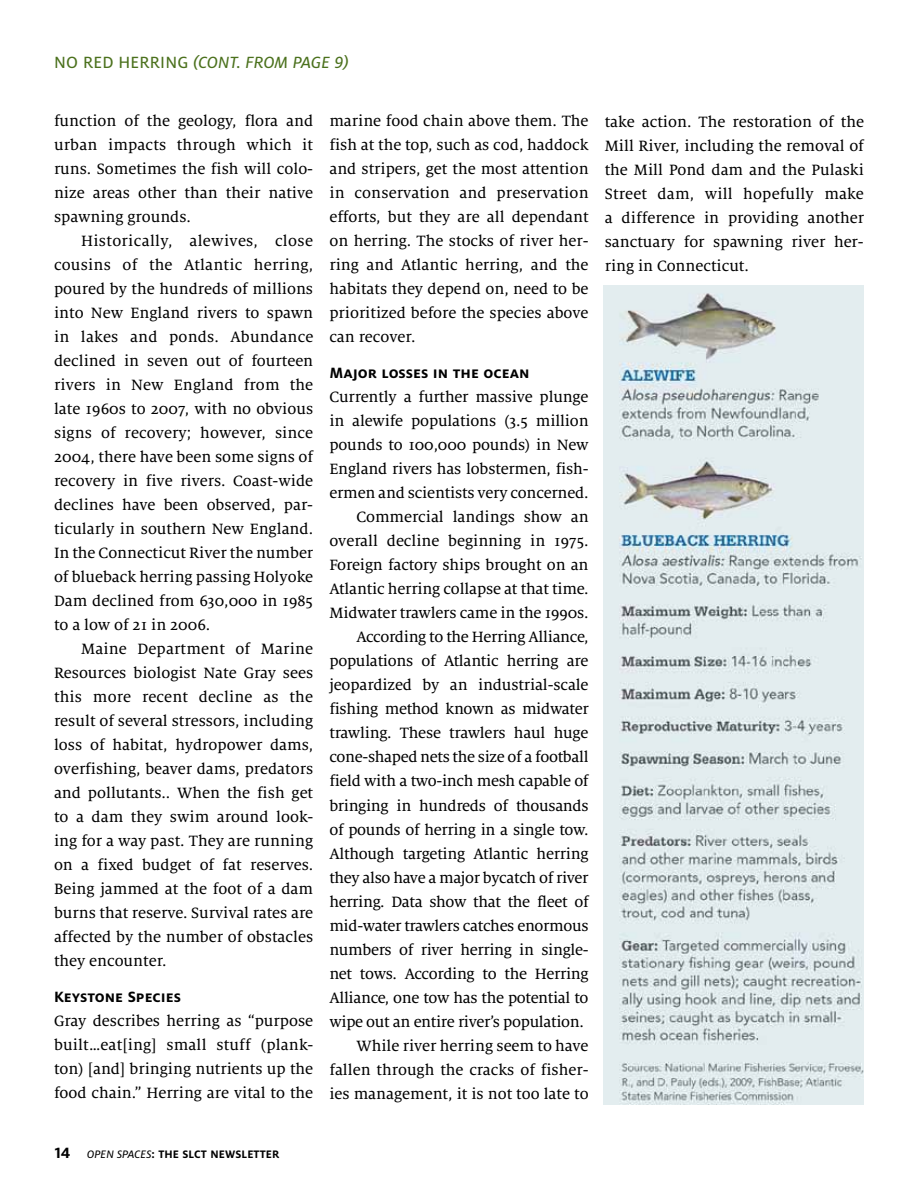
<style>
.page{position:relative;width:918px;height:1188px;background:#fff}
.page>*{position:absolute;margin:0;border:0;box-sizing:border-box;transform-origin:0 0}
.t1{font:18px "Milo OT Text Ita";letter-spacing:.005em;color:#4b711d}
.t2{font:18px "Milo OT Text";color:#4b711d}
.t3{font:16.5px/24px "Milo Serif OT Text";letter-spacing:-.01em;color:#000;text-align:justify}
.t4{font:700 16.5px "Milo OT";color:#000}
.t5{font:700 12px "Milo OT";letter-spacing:.01em;color:#000}
.s1{font-family:"Milo OT Text Ita";font-weight:400}
</style>
<div class="page">
<img style="left:603px;top:286px;width:261px;height:819px">
<p class="t2" style="left:54px;top:53px;width:40px">NO RED</p>
<p class="t2" style="left:119px;top:53px;width:11px">HERRING</p>
<p class="t1" style="left:193px;top:53px;width:157px">(CONT. FROM PAGE 9)</p>
<p class="t3" style="left:54px;top:109px;width:261px">function of the geology, flora and urban impacts through which it runs. Sometimes the fish will colo&shy;nize areas other than their native spawning grounds.</p>
<p class="t3" style="left:54px;top:229px;width:261px;text-indent:27px">Historically, alewives, close cousins of the Atlantic herring, poured by the hundreds of millions into New England rivers to spawn in lakes and ponds. Abundance declined in seven out of fourteen rivers in New England from the late 1960s to 2007, with no obvious signs of recovery; however, since 2004, there have been some signs of recovery in five rivers. Coast-wide declines have been observed, par&shy;ticularly in southern New England.<br>In the Connecticut River the number of blueback herring passing Holyoke Dam declined from 630,000 in 1985 to a low of 21 in 2006.</p>
<p class="t3" style="left:54px;top:637px;width:261px;text-indent:27px">Maine Department of Marine Resources biologist Nate Gray sees this more recent decline as the result of several stressors, including loss of habitat, hydropower dams, overfishing, beaver dams, predators and pollutants.. When the fish get to a dam they swim around look&shy;ing for a way past. They are running on a fixed budget of fat reserves.<br>Being jammed at the foot of a dam burns that reserve. Survival rates are affected by the number of obstacles they encounter.</p>
<p class="t4" style="left:54px;top:988px;width:128px">Keystone Species</p>
<p class="t3" style="left:54px;top:1009px;width:261px">Gray describes herring as “purpose built…eat[ing] small stuff (plank&shy;ton) [and] bringing nutrients up the food chain.” Herring are vital to the</p>
<p class="t3" style="left:329px;top:109px;width:261px">marine food chain above them. The fish at the top, such as cod, haddock and stripers, get the most attention in conservation and preservation efforts, but they are all dependant on herring. The stocks of river her&shy;ring and Atlantic herring, and the habitats they depend on, need to be prioritized before the species above can recover.</p>
<p class="t4" style="left:329px;top:364px;width:202px">Major losses in the ocean</p>
<p class="t3" style="left:329px;top:385px;width:261px;text-align:right">Currently a further massive plunge in alewife populations (3.5 million pounds to 100,000 pounds) in New England rivers has lobstermen, fish&shy;ermen and scientists very concerned.<br>Commercial landings show an overall decline beginning in 1975.<br>Foreign factory ships brought on an Atlantic herring collapse at that time.<br>Midwater trawlers came in the 1990s.<br>According to the Herring Alliance, populations of Atlantic herring are jeopardized by an industrial-scale fishing method known as midwater trawling. These trawlers haul huge cone-shaped nets the size of a football field with a two-inch mesh capable of bringing in hundreds of thousands of pounds of herring in a single tow.<br>Although targeting Atlantic herring they also have a major bycatch of river herring. Data show that the fleet of mid-water trawlers catches enormous numbers of river herring in single&shy;net tows. According to the Herring Alliance, one tow has the potential to wipe out an entire river’s population.<br>While river herring seem to have fallen through the cracks of fisher&shy;ies management, it is not too late to</p>
<p class="t3" style="left:605px;top:110px;width:261px">take action. The restoration of the Mill River, including the removal of the Mill Pond dam and the Pulaski Street dam, will hopefully make a difference in providing another sanctuary for spawning river her&shy;ring in Connecticut.</p>
<p class="t4" style="left:55px;top:1143px;width:17px">14</p>
<p class="t5" style="left:87px;top:1147px;width:194px"><span class="s1">OPEN SPACES</span>: THE SLCT NEWSLETTER</p>
</div>
